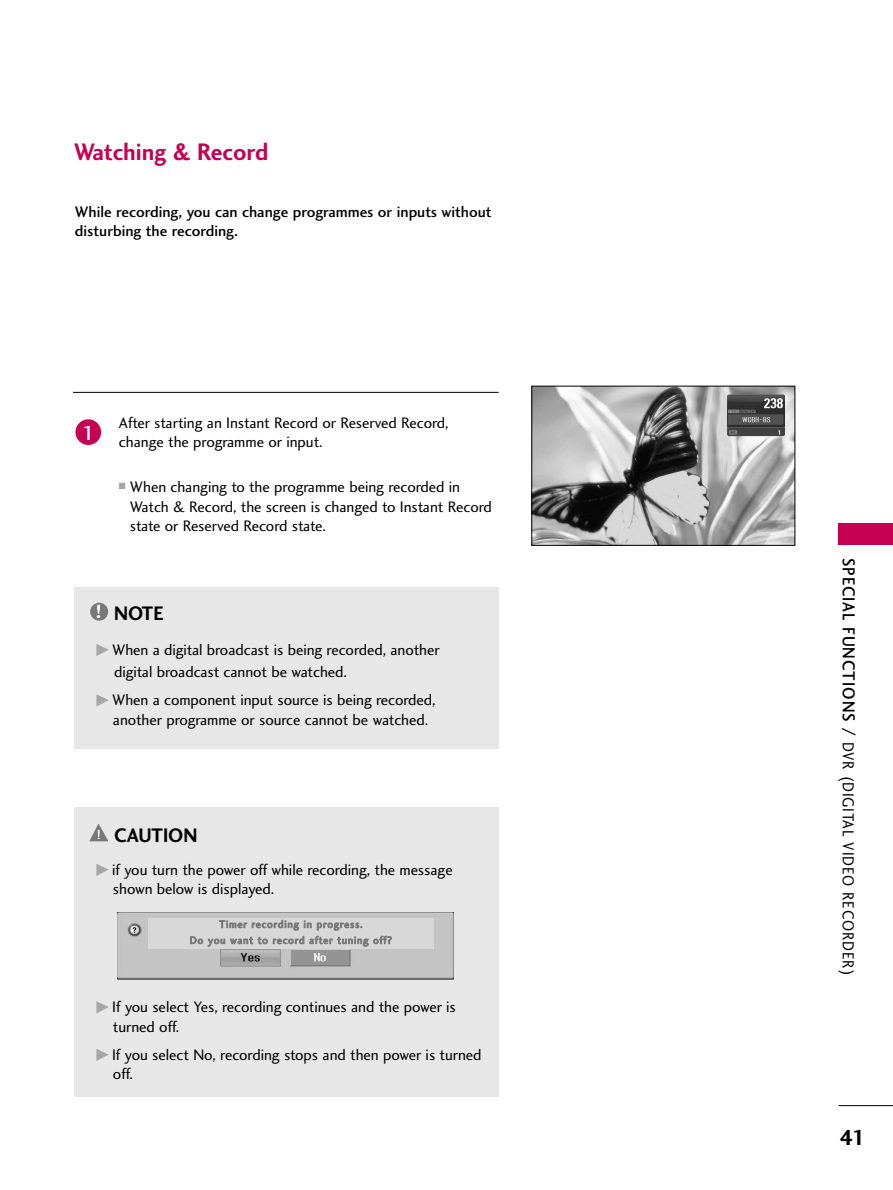
<style>
.page{position:relative;width:893px;height:1190px;background:#fff}
.page>*{position:absolute;margin:0;border:0;box-sizing:border-box;transform-origin:0 0}
.t1{font:24.75px "Charlotte Sans Bold Plain";color:#c50052;scale:.95 1}
.t2{font:22.5px "Charlotte Sans Bold Plain";color:#000}
.t3{font:21px "Charlotte Sans Medium Plain";color:#fff}
.t4{font:20.25px "Charlotte Sans Bold Plain";color:#000;scale:.95 1}
.t5{font:16.5px "Charlotte Sans Book Plain";letter-spacing:.06em;color:#000;scale:.9 1}
.t6{font:15.75px/19.5px "Charlotte Sans Book Plain";letter-spacing:-.005em;color:#000}
.t7{font:15.75px/19.5px "Charlotte Sans Medium Plain";color:#000}
.t8{font:10.5px/16px "Charlotte Sans Book Plain";letter-spacing:.08em;color:#787878;text-align:center}
.s1{font-size:19.95px;color:#fff}
.s2{font-family:"Charlotte Sans Medium Plain";font-size:18px}
</style>
<div class="page">
<div style="left:838px;top:523px;width:54px;height:21px;background:#c50052"></div>
<hr style="left:838px;top:1105px;width:54px;height:1px;background:#000">
<img style="left:533px;top:388px;width:260px;height:155px">
<hr style="left:73px;top:392px;width:425px;height:1px;background:#000">
<img style="left:727px;top:394px;width:58px;height:42px">
<div style="left:74px;top:807px;width:424px;height:290px;background:#e7e7e7"></div>
<div style="left:74px;top:587px;width:424px;height:161px;background:#e7e7e7"></div>
<div style="left:90px;top:602px;width:18px;height:18px;background:#787878;border-radius:50%"></div>
<svg style="left:89px;top:824px;width:19px;height:17px"></svg>
<img style="left:117px;top:913px;width:336px;height:66px">
<div style="left:75px;top:419px;width:26px;height:26px;background:#c50052;border-radius:50%"></div>
<div style="left:148px;top:918px;width:285px;height:31px;background:#d7d7d7"></div>
<h1 class="t1" style="left:74px;top:137px;width:206px">Watching &amp; Record</h1>
<p class="t7" style="left:75px;top:203px;width:418px">While recording, you can change programmes or inputs without disturbing the recording.</p>
<h3 class="t3" style="left:82px;top:424px;width:14px">1</h3>
<p class="t6" style="left:119px;top:413px;width:331px">After starting an Instant Record or Reserved Record, change the programme or input.</p>
<p class="t6" style="left:130px;top:477px;width:363px;text-indent:-11px"><sup>■</sup> When changing to the programme being recorded in<br>Watch &amp; Record, the screen is changed to Instant Record state or Reserved Record state.</p>
<p class="t4" style="left:96px;top:601px;width:73px"><span class="s1">!</span> NOTE</p>
<p class="t6" style="left:114px;top:638px;width:327px;line-height:22.5px;text-indent:-18px"><sub>G</sub> When a digital broadcast is being recorded, another digital broadcast cannot be watched.</p>
<p class="t6" style="left:96px;top:690px;width:341px;text-align:center"><sub>G</sub> When a component input source is being recorded, another programme or source cannot be watched.</p>
<p class="t4" style="left:114px;top:823px;width:89px">CAUTION</p>
<p class="t6" style="left:113px;top:859px;width:341px;text-indent:-17px"><sub>G</sub> if you turn the power off while recording, the message shown below is displayed.</p>
<p class="t8" style="left:190px;top:916px;width:204px">Timer recording in progress.<br>Do you want to record after tuning off?</p>
<p class="t6" style="left:113px;top:996px;width:344px;text-indent:-17px"><sub>G</sub> If you select Yes, recording continues and the power is turned off.</p>
<p class="t6" style="left:113px;top:1044px;width:370px;text-indent:-17px"><sub>G</sub> If you select No, recording stops and then power is turned off.</p>
<p class="t5" style="left:858px;top:557px;width:465px;rotate:90deg"><span class="s2">SPECIAL FUNCTIONS /</span> DVR (DIGITAL VIDEO RECORDER)</p>
<h2 class="t2" style="left:839px;top:1123px;width:28px">41</h2>
</div>
